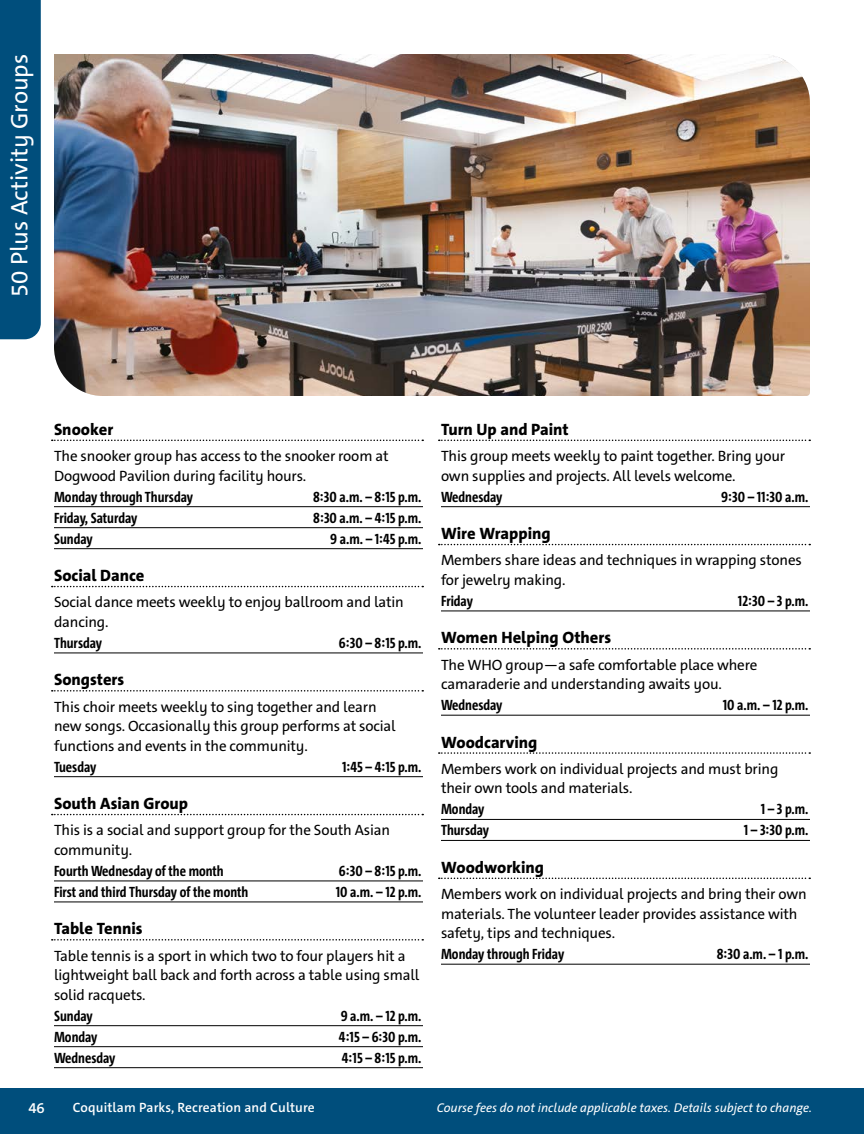
<style>
.page{position:relative;width:864px;height:1134px;background:#fff}
.page>*{position:absolute;margin:0;border:0;box-sizing:border-box;transform-origin:0 0}
.t1{font:24px "The Sans C5";color:#fff}
.Program_Copy{font:800 16.5px "The Sans C5";color:#000}
.Description{font:15px/19.5px "The Sans C5";letter-spacing:-.01em;color:#000}
.Details_50plus{font:700 15px "The Sans Cd";color:#000}
.t2{font:600 15px "The Sans C5";color:#fff}
.t3{font:600 13.5px "The Sans C5";letter-spacing:.01em;color:#fff}
.t4{font:italic 12.75px "The Sans C5";color:#fff}
</style>
<div class="page">
<svg style="left:52px;top:440px;width:371px;height:1px"></svg>
<hr style="left:54px;top:506px;width:369px;height:1px;background:#000">
<hr style="left:54px;top:527px;width:369px;height:1px;background:#000">
<hr style="left:54px;top:548px;width:369px;height:1px;background:#000">
<svg style="left:52px;top:586px;width:371px;height:1px"></svg>
<hr style="left:54px;top:653px;width:369px;height:1px;background:#000">
<svg style="left:52px;top:690px;width:371px;height:2px"></svg>
<hr style="left:54px;top:776px;width:369px;height:1px;background:#000">
<svg style="left:52px;top:814px;width:371px;height:1px"></svg>
<hr style="left:54px;top:881px;width:369px;height:1px;background:#000">
<hr style="left:54px;top:902px;width:369px;height:1px;background:#000">
<svg style="left:52px;top:939px;width:371px;height:2px"></svg>
<hr style="left:54px;top:1025px;width:369px;height:1px;background:#000">
<hr style="left:54px;top:1046px;width:369px;height:1px;background:#000">
<hr style="left:54px;top:1067px;width:369px;height:1px;background:#000">
<svg style="left:439px;top:440px;width:371px;height:1px"></svg>
<hr style="left:441px;top:506px;width:369px;height:1px;background:#000">
<svg style="left:439px;top:544px;width:371px;height:1px"></svg>
<hr style="left:441px;top:611px;width:369px;height:1px;background:#000">
<svg style="left:439px;top:648px;width:371px;height:2px"></svg>
<hr style="left:441px;top:715px;width:369px;height:1px;background:#000">
<svg style="left:439px;top:752px;width:371px;height:2px"></svg>
<hr style="left:441px;top:819px;width:369px;height:1px;background:#000">
<hr style="left:441px;top:840px;width:369px;height:1px;background:#000">
<svg style="left:439px;top:878px;width:371px;height:1px"></svg>
<hr style="left:441px;top:964px;width:369px;height:1px;background:#000">
<img style="left:54px;top:54px;width:756px;height:342px">
<div style="left:0;top:1088px;width:864px;height:46px;background:#004e7c"></div>
<div style="left:0;top:0;width:41px;height:339px;background:#004e7c"></div>
<h1 class="t1" style="left:4px;top:297px;width:244px;rotate:-90deg">50 Plus Activity Groups</h1>
<p class="Program_Copy" style="left:54px;top:419px;width:61px">Snooker</p>
<p class="Description" style="left:54px;top:447px;width:336px">The snooker group has access to the snooker room at<br>Dogwood Pavilion during facility hours.</p>
<p class="Details_50plus" style="left:54px;top:487px;width:141px">Monday through Thursday</p>
<p class="Details_50plus" style="left:313px;top:487px;width:110px">8:30 a.m. – 8:15 p.m.</p>
<p class="Details_50plus" style="left:54px;top:508px;width:85px">Friday, Saturday</p>
<p class="Details_50plus" style="left:313px;top:508px;width:110px">8:30 a.m. – 4:15 p.m.</p>
<p class="Details_50plus" style="left:54px;top:529px;width:40px">Sunday</p>
<p class="Details_50plus" style="left:330px;top:529px;width:93px">9 a.m. – 1:45 p.m.</p>
<p class="Program_Copy" style="left:54px;top:565px;width:92px">Social Dance</p>
<p class="Description" style="left:54px;top:593px;width:351px">Social dance meets weekly to enjoy ballroom and latin dancing.</p>
<p class="Details_50plus" style="left:54px;top:633px;width:50px">Thursday</p>
<p class="Details_50plus" style="left:339px;top:633px;width:84px">6:30 – 8:15 p.m.</p>
<p class="Program_Copy" style="left:54px;top:669px;width:72px">Songsters</p>
<p class="Description" style="left:54px;top:697px;width:343px">This choir meets weekly to sing together and learn new songs. Occasionally this group performs at social functions and events in the community.</p>
<p class="Details_50plus" style="left:54px;top:757px;width:44px">Tuesday</p>
<p class="Details_50plus" style="left:342px;top:757px;width:81px">1:45 – 4:15 p.m.</p>
<p class="Program_Copy" style="left:54px;top:793px;width:136px">South Asian Group</p>
<p class="Description" style="left:54px;top:821px;width:338px">This is a social and support group for the South Asian community.</p>
<p class="Details_50plus" style="left:54px;top:861px;width:171px">Fourth Wednesday of the month</p>
<p class="Details_50plus" style="left:339px;top:861px;width:84px">6:30 – 8:15 p.m.</p>
<p class="Details_50plus" style="left:54px;top:882px;width:196px">First and third Thursday of the month</p>
<p class="Details_50plus" style="left:336px;top:882px;width:87px">10 a.m. – 12 p.m.</p>
<p class="Program_Copy" style="left:54px;top:918px;width:90px">Table Tennis</p>
<p class="Description" style="left:54px;top:946px;width:367px">Table tennis is a sport in which two to four players hit a lightweight ball back and forth across a table using small solid racquets.</p>
<p class="Details_50plus" style="left:54px;top:1006px;width:40px">Sunday</p>
<p class="Details_50plus" style="left:341px;top:1006px;width:82px">9 a.m. – 12 p.m.</p>
<p class="Details_50plus" style="left:54px;top:1027px;width:45px">Monday</p>
<p class="Details_50plus" style="left:339px;top:1027px;width:84px">4:15 – 6:30 p.m.</p>
<p class="Details_50plus" style="left:54px;top:1048px;width:63px">Wednesday</p>
<p class="Details_50plus" style="left:342px;top:1048px;width:81px">4:15 – 8:15 p.m.</p>
<p class="Program_Copy" style="left:441px;top:419px;width:129px">Turn Up and Paint</p>
<p class="Description" style="left:441px;top:447px;width:346px">This group meets weekly to paint together. Bring your own supplies and projects. All levels welcome.</p>
<p class="Details_50plus" style="left:441px;top:487px;width:63px">Wednesday</p>
<p class="Details_50plus" style="left:721px;top:487px;width:89px">9:30 – 11:30 a.m.</p>
<p class="Program_Copy" style="left:441px;top:523px;width:111px">Wire Wrapping</p>
<p class="Description" style="left:441px;top:551px;width:362px">Members share ideas and techniques in wrapping stones for jewelry making.</p>
<p class="Details_50plus" style="left:441px;top:591px;width:33px">Friday</p>
<p class="Details_50plus" style="left:738px;top:591px;width:72px">12:30 – 3 p.m.</p>
<p class="Program_Copy" style="left:441px;top:627px;width:172px">Women Helping Others</p>
<p class="Description" style="left:441px;top:655px;width:318px">The WHO group—a safe comfortable place where camaraderie and understanding awaits you.</p>
<p class="Details_50plus" style="left:441px;top:696px;width:63px">Wednesday</p>
<p class="Details_50plus" style="left:723px;top:696px;width:87px">10 a.m. – 12 p.m.</p>
<p class="Program_Copy" style="left:441px;top:732px;width:98px">Woodcarving</p>
<p class="Description" style="left:441px;top:759px;width:339px">Members work on individual projects and must bring their own tools and materials.</p>
<p class="Details_50plus" style="left:441px;top:800px;width:45px">Monday</p>
<p class="Details_50plus" style="left:761px;top:800px;width:49px">1 – 3 p.m.</p>
<p class="Details_50plus" style="left:441px;top:821px;width:50px">Thursday</p>
<p class="Details_50plus" style="left:744px;top:821px;width:66px">1 – 3:30 p.m.</p>
<p class="Program_Copy" style="left:441px;top:857px;width:105px">Woodworking</p>
<p class="Description" style="left:441px;top:885px;width:367px">Members work on individual projects and bring their own materials. The volunteer leader provides assistance with safety, tips and techniques.</p>
<p class="Details_50plus" style="left:441px;top:945px;width:125px">Monday through Friday</p>
<p class="Details_50plus" style="left:717px;top:945px;width:93px">8:30 a.m. – 1 p.m.</p>
<p class="t2" style="left:28px;top:1098px;width:18px">46</p>
<p class="t3" style="left:73px;top:1099px;width:243px">Coquitlam Parks, Recreation and Culture</p>
<p class="t4" style="left:437px;top:1099px;width:377px">Course fees do not include applicable taxes. Details subject to change.</p>
</div>
